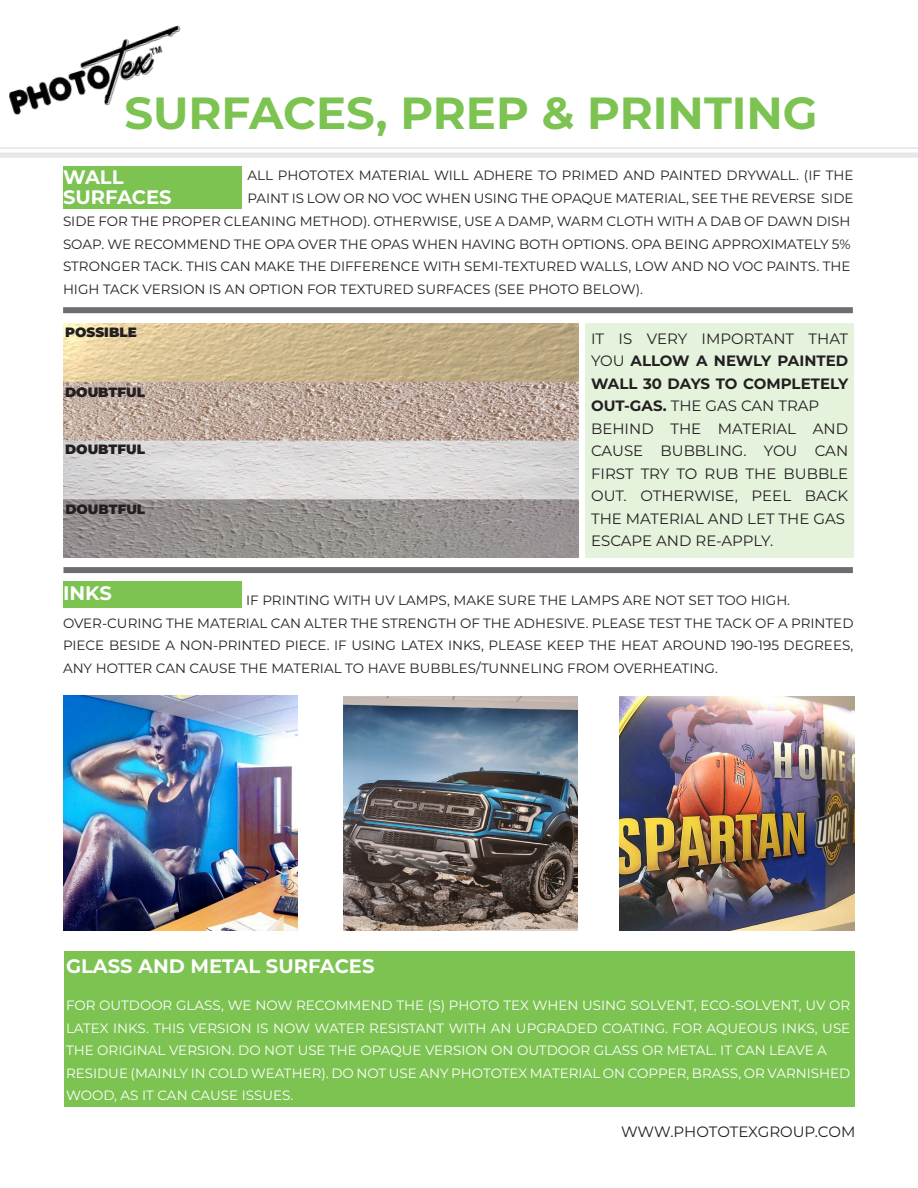
<style>
.page{position:relative;width:918px;height:1188px;background:#fff}
.page>*{position:absolute;margin:0;border:0;box-sizing:border-box;transform-origin:0 0}
.t1{font:700 45px "Montserrat";color:#7cc352}
.t2{font:700 19.5px "Montserrat";color:#fff}
.t3{font:15px/22.5px "Montserrat";color:#231f20;text-align:justify}
.t4{font:700 15px/22.5px "Montserrat";color:#231f20;text-align:justify}
.t5{font:13.5px/22.5px "Montserrat";color:#231f20;text-align:justify}
.t6{font:13.5px/22.5px "Montserrat";color:#fff;text-align:justify}
.t7{font:900 13.5px "Montserrat";color:#231f20}
.s1{font-weight:400}
</style>
<div class="page">
<div style="left:586px;top:323px;width:268px;height:235px;background:#e5f3dd"></div>
<img style="left:63px;top:323px;width:515px;height:235px">
<img style="left:63px;top:696px;width:234px;height:234px">
<div style="left:65px;top:951px;width:790px;height:155px;background:#7cc352"></div>
<hr style="left:0;top:147px;width:918px;height:2px;background:#e6e7e9">
<div style="left:0;top:153px;width:918px;height:5px;background:#e6e7e9"></div>
<div style="left:63px;top:166px;width:178px;height:42px;background:#7cc352"></div>
<div style="left:63px;top:581px;width:178px;height:27px;background:#7cc352"></div>
<div style="left:63px;top:307px;width:790px;height:6px;background:#6c6d70"></div>
<div style="left:63px;top:567px;width:790px;height:6px;background:#6c6d70"></div>
<img style="left:344px;top:696px;width:234px;height:235px">
<img style="left:620px;top:696px;width:234px;height:235px">
<img style="left:9px;top:25px;width:172px;height:90px">
<p class="t1" style="left:124px;top:81px;width:695px">SURFACES, PREP &amp; PRINTING</p>
<p class="t5" style="left:247px;top:164px;width:608px">ALL PHOTOTEX MATERIAL WILL ADHERE TO PRIMED AND PAINTED DRYWALL. (IF THE<br>PAINT IS LOW OR NO VOC WHEN USING THE OPAQUE MATERIAL, SEE THE REVERSE SIDE</p>
<p class="t2" style="left:63px;top:163px;width:62px">WALL</p>
<p class="t2" style="left:63px;top:183px;width:110px">SURFACES</p>
<p class="t5" style="left:63px;top:210px;width:789px">SIDE FOR THE PROPER CLEANING METHOD). OTHERWISE, USE A DAMP, WARM CLOTH WITH A DAB OF DAWN DISH SOAP. WE RECOMMEND THE OPA OVER THE OPAS WHEN HAVING BOTH OPTIONS. OPA BEING APPROXIMATELY 5% STRONGER TACK. THIS CAN MAKE THE DIFFERENCE WITH SEMI-TEXTURED WALLS, LOW AND NO VOC PAINTS. THE HIGH TACK VERSION IS AN OPTION FOR TEXTURED SURFACES (SEE PHOTO BELOW).</p>
<p class="t7" style="left:65px;top:322px;width:73px">POSSIBLE</p>
<p class="t7" style="left:65px;top:382px;width:81px">DOUBTFUL</p>
<p class="t7" style="left:65px;top:439px;width:81px">DOUBTFUL</p>
<p class="t7" style="left:65px;top:499px;width:81px">DOUBTFUL</p>
<p class="t4" style="left:591px;top:326px;width:259px"><span class="s1">IT IS VERY IMPORTANT THAT YOU</span> ALLOW A NEWLY PAINTED WALL 30 DAYS TO COMPLETELY OUT-GAS. <span class="s1">THE GAS CAN TRAP</span></p>
<p class="t3" style="left:591px;top:417px;width:259px">BEHIND THE MATERIAL AND CAUSE BUBBLING. YOU CAN FIRST TRY TO RUB THE BUBBLE OUT. OTHERWISE, PEEL BACK THE MATERIAL AND LET THE GAS</p>
<p class="t3" style="left:591px;top:529px;width:184px">ESCAPE AND RE-APPLY.</p>
<p class="t2" style="left:63px;top:579px;width:50px">INKS</p>
<p class="t5" style="left:246px;top:589px;width:545px">IF PRINTING WITH UV LAMPS, MAKE SURE THE LAMPS ARE NOT SET TOO HIGH.</p>
<p class="t5" style="left:63px;top:611px;width:792px">OVER-CURING THE MATERIAL CAN ALTER THE STRENGTH OF THE ADHESIVE. PLEASE TEST THE TACK OF A PRINTED PIECE BESIDE A NON-PRINTED PIECE. IF USING LATEX INKS, PLEASE KEEP THE HEAT AROUND 190-195 DEGREES, ANY HOTTER CAN CAUSE THE MATERIAL TO HAVE BUBBLES/TUNNELING FROM OVERHEATING.</p>
<p class="t2" style="left:66px;top:952px;width:310px">GLASS AND METAL SURFACES</p>
<p class="t6" style="left:66px;top:994px;width:786px">FOR OUTDOOR GLASS, WE NOW RECOMMEND THE (S) PHOTO TEX WHEN USING SOLVENT, ECO-SOLVENT, UV OR LATEX INKS. THIS VERSION IS NOW WATER RESISTANT WITH AN UPGRADED COATING. FOR AQUEOUS INKS, USE THE ORIGINAL VERSION. DO NOT USE THE OPAQUE VERSION ON OUTDOOR GLASS OR METAL. IT CAN LEAVE A</p>
<p class="t6" style="left:66px;top:1061px;width:786px">RESIDUE (MAINLY IN COLD WEATHER). DO NOT USE ANY PHOTOTEX MATERIAL ON COPPER, BRASS, OR VARNISHED<br>WOOD, AS IT CAN CAUSE ISSUES.</p>
<p class="t3" style="left:621px;top:1119px;width:236px">WWW.PHOTOTEXGROUP.COM</p>
</div>
